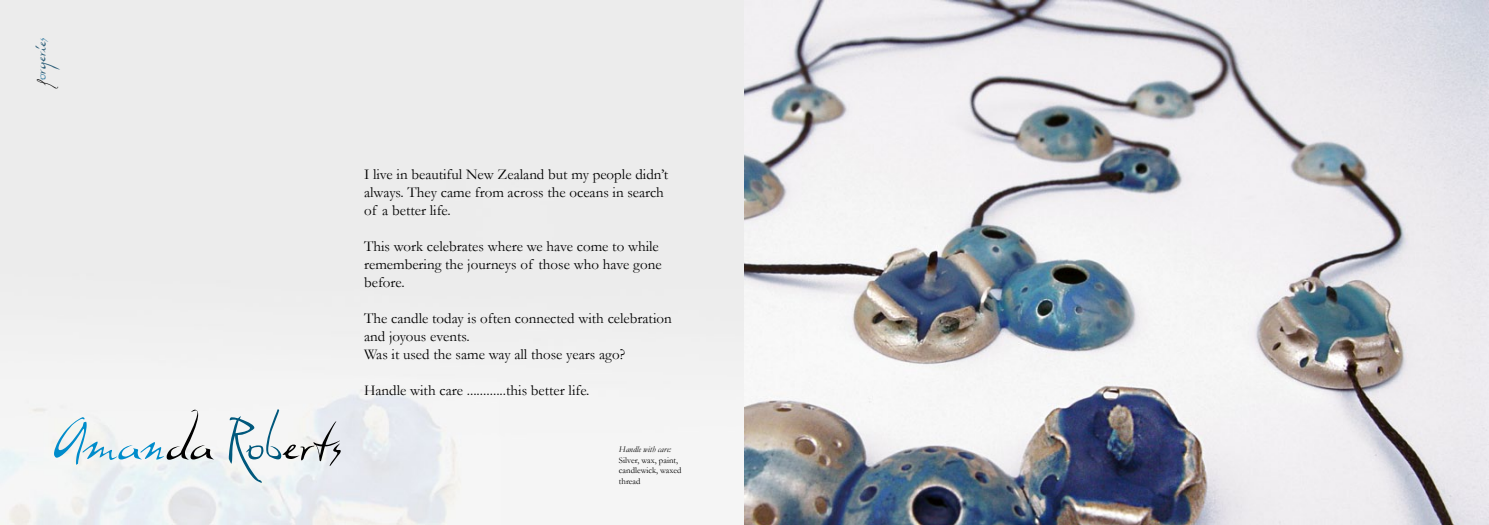
<style>
.page{position:relative;width:1489px;height:525px;background:#fff}
.page>*{position:absolute;margin:0;border:0;box-sizing:border-box;transform-origin:0 0}
.t1{font:50px "Dali";letter-spacing:-.015em;color:#000}
.t2{font:17.5px "Dali";letter-spacing:-.03em;color:#2d5e78}
.t3{font:15px/18px "Garamond";color:#000}
.t4{font:8.75px/10.5px "Garamond";color:#000}
.t5{font:italic 8.75px "Garamond";color:#000}
.s1{color:#000}
.s2{color:#4586a9}
.s3{color:#008ccb}
.s4{color:#00587c}
</style>
<div class="page">
<img style="left:0;top:0;width:1488px;height:524px">
<p class="t2" style="left:29px;top:86px;width:51px;rotate:-90deg"><span class="s1">f</span><span class="s2">o</span>rgerie<span class="s2">s</span></p>
<h1 class="t1" style="left:53px;top:412px;width:290px"><span class="s3">Aman</span>da <span class="s4">Rob</span>erts</h1>
<p class="t3" style="left:364px;top:165px;width:305px">I live in beautiful New Zealand but my people didn’t always. They came from across the oceans in search of a better life.</p>
<p class="t3" style="left:364px;top:237px;width:299px">This work celebrates where we have come to while remembering the journeys of those who have gone before.</p>
<p class="t3" style="left:364px;top:309px;width:309px">The candle today is often connected with celebration and joyous events.<br>Was it used the same way all those years ago?</p>
<p class="t3" style="left:364px;top:381px;width:227px">Handle with care ............this better life.</p>
<p class="t5" style="left:619px;top:444px;width:54px">Handle with care:</p>
<p class="t4" style="left:619px;top:454px;width:64px">Silver, wax, paint, candlewick, waxed thread</p>
</div>
